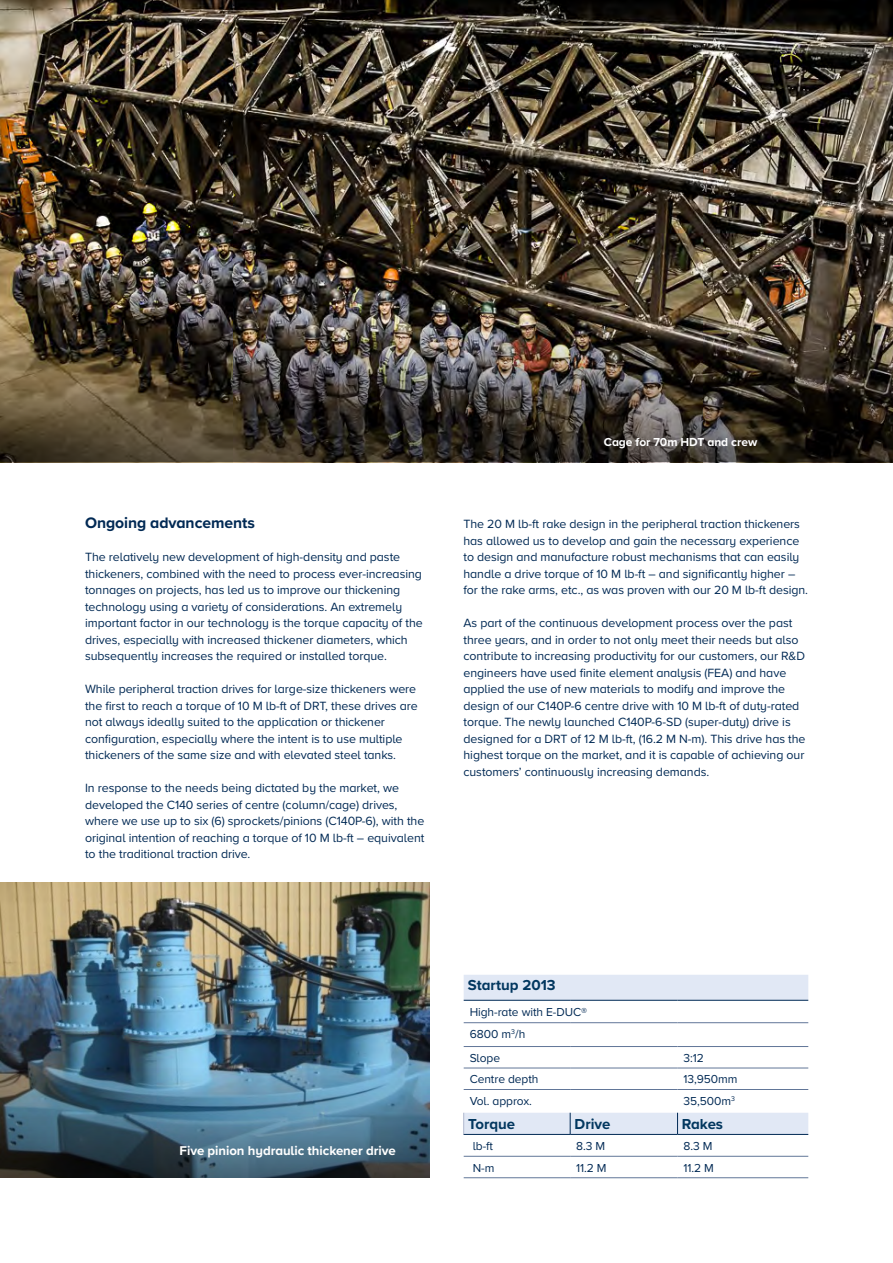
<style>
.page{position:relative;width:893px;height:1263px;background:#fff}
.page>*{position:absolute;margin:0;border:0;box-sizing:border-box;transform-origin:0 0}
.Body_copy{font:700 15.75px "Proxima Nova";letter-spacing:-.005em;color:#002954}
.Head_3{font:700 15px "Proxima Nova";color:#02375f}
.Body_copy-2{font:700 13.2px "Proxima Nova";letter-spacing:-.005em;color:#fff}
.Body_copy-3{font:12.3px/16.5px "Proxima Nova";letter-spacing:-.005em;color:#002954}
.Body_copy-4{font:12px "Proxima Nova";letter-spacing:-.005em;color:#002954}
.Body_copy-5{font:700 12px "Proxima Nova";letter-spacing:-.005em;color:#fff}
</style>
<div class="page">
<img style="left:0;top:0;width:893px;height:314px">
<img style="left:0;top:314px;width:893px;height:148px">
<img style="left:0;top:882px;width:429px;height:183px">
<svg style="left:0;top:1065px;width:429px;height:113px;background:#476a7e"></svg>
<svg style="left:464px;top:975px;width:344px;height:159px"></svg>
<hr style="left:464px;top:1000px;width:106px;height:1px;background:#002954">
<hr style="left:570px;top:1000px;width:107px;height:1px;background:#002954">
<hr style="left:677px;top:1000px;width:131px;height:1px;background:#002954">
<svg style="left:570px;top:1113px;width:1px;height:21px"></svg>
<svg style="left:677px;top:1113px;width:1px;height:21px"></svg>
<hr style="left:463px;top:1134px;width:107px;height:1px;background:#002954">
<hr style="left:570px;top:1134px;width:107px;height:1px;background:#002954">
<hr style="left:677px;top:1134px;width:131px;height:1px;background:#002954">
<hr style="left:464px;top:1022px;width:106px;height:1px;background:#617698">
<hr style="left:570px;top:1022px;width:107px;height:1px;background:#617698">
<hr style="left:677px;top:1022px;width:131px;height:1px;background:#617698">
<hr style="left:464px;top:1046px;width:106px;height:1px;background:#617698">
<hr style="left:570px;top:1046px;width:107px;height:1px;background:#617698">
<hr style="left:677px;top:1046px;width:131px;height:1px;background:#617698">
<hr style="left:464px;top:1068px;width:106px;height:1px;background:#617698">
<hr style="left:570px;top:1068px;width:107px;height:1px;background:#617698">
<hr style="left:677px;top:1068px;width:131px;height:1px;background:#617698">
<hr style="left:464px;top:1089px;width:106px;height:1px;background:#617698">
<hr style="left:570px;top:1089px;width:107px;height:1px;background:#617698">
<hr style="left:677px;top:1089px;width:131px;height:1px;background:#617698">
<hr style="left:464px;top:1156px;width:106px;height:1px;background:#617698">
<hr style="left:570px;top:1156px;width:107px;height:1px;background:#617698">
<hr style="left:677px;top:1156px;width:131px;height:1px;background:#617698">
<hr style="left:464px;top:1177px;width:106px;height:1px;background:#617698">
<hr style="left:570px;top:1177px;width:107px;height:1px;background:#617698">
<hr style="left:677px;top:1177px;width:131px;height:1px;background:#617698">
<svg style="left:463px;top:1113px;width:1px;height:21px"></svg>
<p class="Body_copy" style="left:85px;top:511px;width:171px">Ongoing advancements</p>
<p class="Body_copy-3" style="left:85px;top:548px;width:339px">The relatively new development of high-density and paste thickeners, combined with the need to process ever-increasing tonnages on projects, has led us to improve our thickening technology using a variety of considerations. An extremely important factor in our technology is the torque capacity of the drives, especially with increased thickener diameters, which subsequently increases the required or installed torque.</p>
<p class="Body_copy-3" style="left:85px;top:680px;width:334px">While peripheral traction drives for large-size thickeners were the first to reach a torque of 10 M lb-ft of DRT, these drives are not always ideally suited to the application or thickener configuration, especially where the intent is to use multiple thickeners of the same size and with elevated steel tanks.</p>
<p class="Body_copy-3" style="left:85px;top:779px;width:341px">In response to the needs being dictated by the market, we developed the C140 series of centre (column/cage) drives, where we use up to six (6) sprockets/pinions (C140P-6), with the original intention of reaching a torque of 10 M lb-ft – equivalent to the traditional traction drive.</p>
<p class="Body_copy-5" style="left:604px;top:433px;width:155px">Cage for 70m HDT and crew</p>
<p class="Body_copy-3" style="left:463px;top:515px;width:346px">The 20 M lb-ft rake design in the peripheral traction thickeners has allowed us to develop and gain the necessary experience to design and manufacture robust mechanisms that can easily handle a drive torque of 10 M lb-ft – and significantly higher – for the rake arms, etc., as was proven with our 20 M lb-ft design.</p>
<p class="Body_copy-3" style="left:463px;top:614px;width:344px">As part of the continuous development process over the past three years, and in order to not only meet their needs but also contribute to increasing productivity for our customers, our R&amp;D engineers have used finite element analysis (FEA) and have applied the use of new materials to modify and improve the design of our C140P-6 centre drive with 10 M lb-ft of duty-rated torque. The newly launched C140P-6-SD (super-duty) drive is designed for a DRT of 12 M lb-ft, (16.2 M N-m). This drive has the highest torque on the market, and it is capable of achieving our customers’ continuously increasing demands.</p>
<p class="Body_copy-2" style="left:180px;top:1141px;width:218px">Five pinion hydraulic thickener drive</p>
<p class="Head_3" style="left:468px;top:974px;width:89px">Startup 2013</p>
<p class="Body_copy-4" style="left:470px;top:1003px;width:119px">High-rate with E-DUC®</p>
<p class="Body_copy-4" style="left:470px;top:1025px;width:57px">6800 m<sup>3</sup>/h</p>
<p class="Body_copy-4" style="left:470px;top:1049px;width:32px">Slope</p>
<p class="Body_copy-4" style="left:683px;top:1049px;width:22px">3:12</p>
<p class="Body_copy-4" style="left:470px;top:1070px;width:70px">Centre depth</p>
<p class="Body_copy-4" style="left:683px;top:1070px;width:55px">13,950mm</p>
<p class="Body_copy-4" style="left:470px;top:1092px;width:64px">Vol. approx.</p>
<p class="Body_copy-4" style="left:683px;top:1092px;width:53px">35,500m<sup>3</sup></p>
<p class="Head_3" style="left:468px;top:1113px;width:49px">Torque</p>
<p class="Head_3" style="left:575px;top:1113px;width:37px">Drive</p>
<p class="Head_3" style="left:682px;top:1113px;width:43px">Rakes</p>
<p class="Body_copy-4" style="left:473px;top:1137px;width:22px">lb-ft</p>
<p class="Body_copy-4" style="left:576px;top:1137px;width:30px">8.3 M</p>
<p class="Body_copy-4" style="left:683px;top:1137px;width:30px">8.3 M</p>
<p class="Body_copy-4" style="left:473px;top:1159px;width:23px">N-m</p>
<p class="Body_copy-4" style="left:576px;top:1159px;width:32px">11.2 M</p>
<p class="Body_copy-4" style="left:683px;top:1159px;width:32px">11.2 M</p>
</div>
